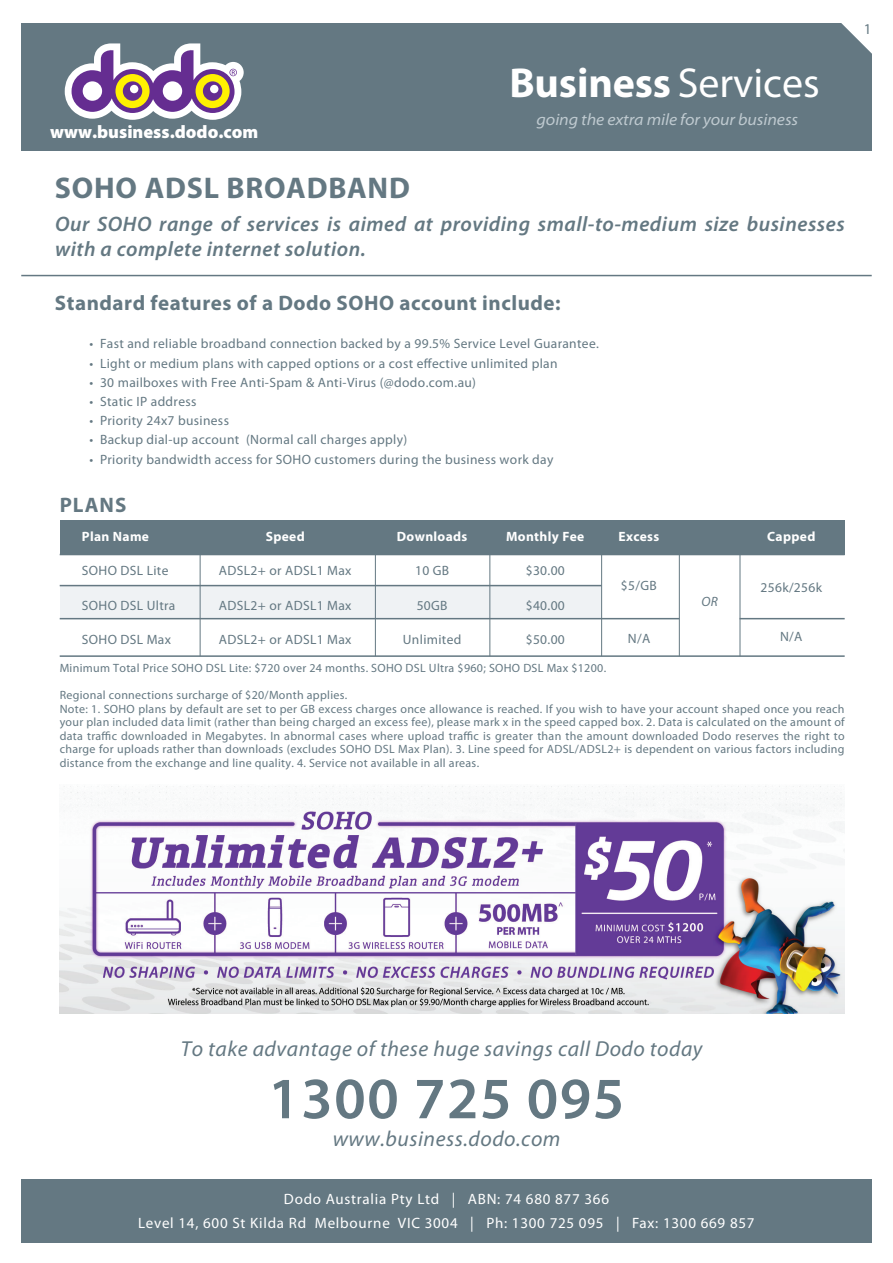
<style>
.page{position:relative;width:893px;height:1263px;background:#fff}
.page>*{position:absolute;margin:0;border:0;box-sizing:border-box;transform-origin:0 0}
.t1{font:600 58.95px "Myriad Pro";letter-spacing:.025em;color:#647882}
.t2{font:700 42px "Myriad Pro";letter-spacing:-.005em;color:#fff}
.t3{font:700 30px "Myriad Pro";letter-spacing:.025em;color:#647882}
.t4{font:italic 21.75px "Myriad Pro";letter-spacing:.025em;color:#647882}
.t5{font:italic 600 21px/25.2px "Myriad Pro";letter-spacing:.025em;color:#647882}
.t6{font:700 21px "Myriad Pro";letter-spacing:.025em;color:#647882}
.t7{font:900 18.15px "Myriad Pro";color:#fff}
.t8{font:italic semi-expanded 16.5px "Myriad Pro";letter-spacing:-.005em;color:#bfcad0}
.t9{font:15px/24px "Myriad Pro";letter-spacing:.05em;color:#fff;text-align:center}
.t10{font:15px "Myriad Pro";color:#647882}
.t11{font:13.5px "Myriad Pro";letter-spacing:.025em;color:#647882}
.t12{font:700 13.5px "Myriad Pro";letter-spacing:.025em;color:#fff}
.t13{font:italic 13.5px "Myriad Pro";color:#647882}
.t14{font:12px/13.5px "Myriad Pro";letter-spacing:.025em;color:#647882}
.s1{font-weight:400}
</style>
<div class="page">
<div style="left:21px;top:1179px;width:851px;height:64px;background:#647882"></div>
<div style="left:21px;top:23px;width:851px;height:127px;background:#647882"></div>
<hr style="left:21px;top:275px;width:851px;height:1px;background:#647882">
<svg style="left:841px;top:23px;width:31px;height:31px"></svg>
<div style="left:60px;top:586px;width:542px;height:32px;background:#eff2f4"></div>
<hr style="left:60px;top:585px;width:542px;height:1px;background:#647882">
<hr style="left:60px;top:618px;width:619px;height:1px;background:#647882">
<hr style="left:740px;top:618px;width:105px;height:1px;background:#647882">
<hr style="left:60px;top:655px;width:785px;height:2px;background:#647882">
<hr style="left:200px;top:554px;width:1px;height:102px;background:#647882">
<hr style="left:375px;top:554px;width:1px;height:102px;background:#647882">
<hr style="left:489px;top:554px;width:1px;height:102px;background:#647882">
<hr style="left:601px;top:554px;width:1px;height:102px;background:#647882">
<hr style="left:679px;top:554px;width:1px;height:102px;background:#647882">
<hr style="left:740px;top:554px;width:1px;height:102px;background:#647882">
<hr style="left:60px;top:554px;width:785px;height:1px;background:#647882">
<div style="left:60px;top:520px;width:785px;height:34px;background:#647882"></div>
<svg style="left:65px;top:43px;width:179px;height:77px"></svg>
<img style="left:60px;top:786px;width:785px;height:228px">
<h3 class="t7" style="left:50px;top:122px;width:210px">www.business.dodo.com</h3>
<h2 class="t2" style="left:509px;top:55px;width:312px">Business <span class="s1">Services</span></h2>
<h3 class="t8" style="left:537px;top:110px;width:263px">going the extra mile for your business</h3>
<h3 class="t3" style="left:55px;top:168px;width:356px">SOHO ADSL BROADBAND</h3>
<h3 class="t5" style="left:55px;top:210px;width:791px">Our SOHO range of services is aimed at providing small-to-medium size businesses with a complete internet solution.</h3>
<h3 class="t6" style="left:55px;top:289px;width:507px">Standard features of a Dodo SOHO account include:</h3>
<p class="t11" style="left:89px;top:335px;width:511px">• Fast and reliable broadband connection backed by a 99.5% Service Level Guarantee.</p>
<p class="t11" style="left:89px;top:355px;width:470px">• Light or medium plans with capped options or a cost effective unlimited plan</p>
<p class="t11" style="left:89px;top:374px;width:388px">• 30 mailboxes with Free Anti-Spam &amp; Anti-Virus (@dodo.com.au)</p>
<p class="t11" style="left:89px;top:393px;width:108px">• Static IP address</p>
<p class="t11" style="left:89px;top:412px;width:141px">• Priority 24x7 business</p>
<p class="t11" style="left:89px;top:431px;width:319px">• Backup dial-up account (Normal call charges apply)</p>
<p class="t11" style="left:89px;top:451px;width:465px">• Priority bandwidth access for SOHO customers during the business work day</p>
<h3 class="t6" style="left:60px;top:491px;width:68px">PLANS</h3>
<p class="t12" style="left:82px;top:528px;width:69px">Plan Name</p>
<p class="t11" style="left:82px;top:563px;width:88px">SOHO DSL Lite</p>
<p class="t11" style="left:82px;top:597px;width:95px">SOHO DSL Ultra</p>
<p class="t11" style="left:82px;top:631px;width:91px">SOHO DSL Max</p>
<p class="t12" style="left:506px;top:528px;width:80px">Monthly Fee</p>
<p class="t11" style="left:526px;top:562px;width:41px">$30.00</p>
<p class="t11" style="left:526px;top:597px;width:41px">$40.00</p>
<p class="t11" style="left:526px;top:631px;width:41px">$50.00</p>
<p class="t12" style="left:397px;top:528px;width:72px">Downloads</p>
<p class="t11" style="left:415px;top:562px;width:36px">10 GB</p>
<p class="t11" style="left:417px;top:597px;width:32px">50GB</p>
<p class="t11" style="left:403px;top:631px;width:60px">Unlimited</p>
<p class="t12" style="left:266px;top:528px;width:41px">Speed</p>
<p class="t11" style="left:219px;top:562px;width:134px">ADSL2+ or ADSL1 Max</p>
<p class="t11" style="left:219px;top:597px;width:134px">ADSL2+ or ADSL1 Max</p>
<p class="t11" style="left:219px;top:631px;width:134px">ADSL2+ or ADSL1 Max</p>
<p class="t12" style="left:618px;top:528px;width:42px">Excess</p>
<p class="t11" style="left:621px;top:577px;width:37px">$5/GB</p>
<p class="t11" style="left:628px;top:630px;width:24px">N/A</p>
<p class="t13" style="left:702px;top:593px;width:18px">OR</p>
<p class="t12" style="left:767px;top:528px;width:50px">Capped</p>
<p class="t11" style="left:760px;top:579px;width:63px">256k/256k</p>
<p class="t11" style="left:780px;top:628px;width:24px">N/A</p>
<p class="t14" style="left:60px;top:661px;width:548px">Minimum Total Price SOHO DSL Lite: $720 over 24 months. SOHO DSL Ultra $960; SOHO DSL Max $1200.</p>
<p class="t14" style="left:60px;top:688px;width:786px">Regional connections surcharge of $20/Month applies.<br>Note: 1. SOHO plans by default are set to per GB excess charges once allowance is reached. If you wish to have your account shaped once you reach your plan included data limit (rather than being charged an excess fee), please mark x in the speed capped box. 2. Data is calculated on the amount of data traffic downloaded in Megabytes. In abnormal cases where upload traffic is greater than the amount downloaded Dodo reserves the right to charge for uploads rather than downloads (excludes SOHO DSL Max Plan). 3. Line speed for ADSL/ADSL2+ is dependent on various factors including distance from the exchange and line quality. 4. Service not available in all areas.</p>
<p class="t10" style="left:864px;top:20px;width:9px">1</p>
<h3 class="t4" style="left:181px;top:1036px;width:523px">To take advantage of these huge savings call Dodo today</h3>
<h1 class="t1" style="left:268px;top:1061px;width:358px">1300 725 095</h1>
<h3 class="t4" style="left:333px;top:1126px;width:229px">www.business.dodo.com</h3>
<p class="t9" style="left:138px;top:1186px;width:618px">Dodo Australia Pty Ltd | ABN: 74 680 877 366<br>Level 14, 600 St Kilda Rd Melbourne VIC 3004 | Ph: 1300 725 095 | Fax: 1300 669 857</p>
</div>
